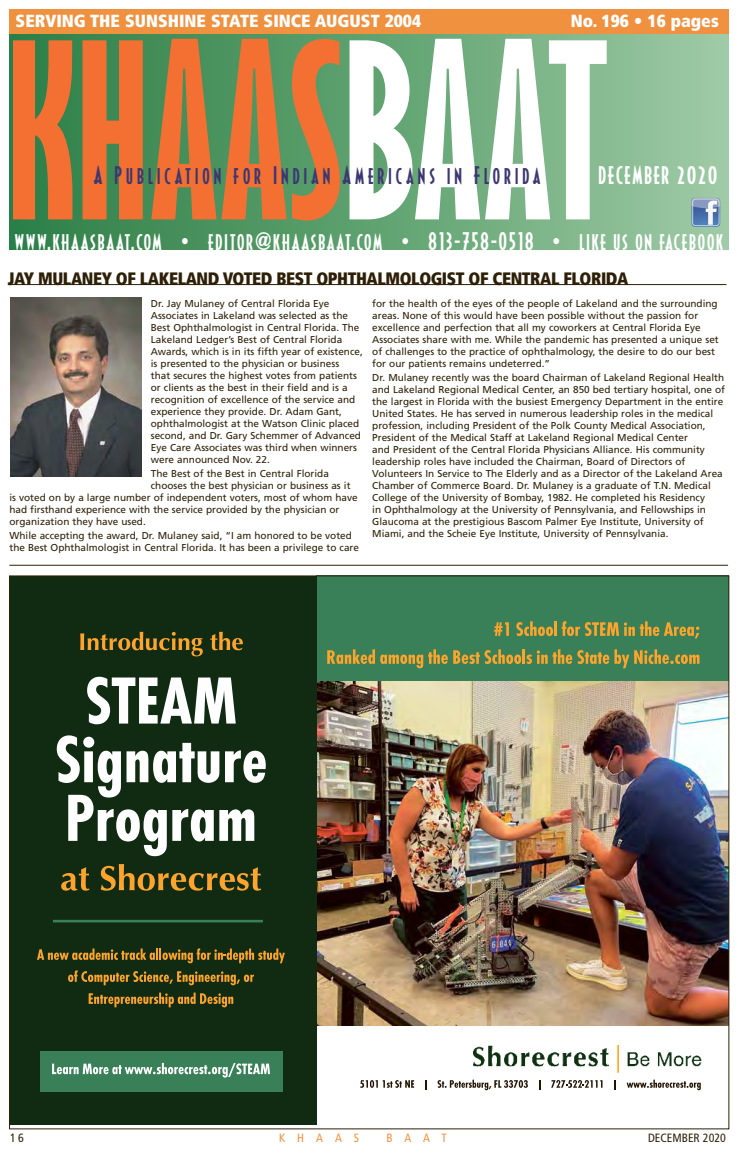
<style>
.page{position:relative;width:738px;height:1152px;background:#fff}
.page>*{position:absolute;margin:0;border:0;box-sizing:border-box;transform-origin:0 0}
.t1{font:23.3px "Decotura ICG";letter-spacing:.19em;color:#3b3871;scale:.89 1}
.t2{font:23.3px "Decotura ICG";letter-spacing:.09em;color:#fff;scale:.89 1}
.t3{font:23.2px "Decotura ICG";letter-spacing:.09em;color:#fff;scale:.9 1}
.t4{font:900 condensed 18px "Frutiger";letter-spacing:-.025em;color:#2e2007;scale:.94 1}
.t5{font:900 condensed 17.5px "Frutiger";color:#fff}
.t6{font:condensed 12px "Frutiger";color:#2e2007}
.t7{font:condensed 12px "Frutiger";letter-spacing:1em;color:#f0913f}
.t8{font:10px/12px "Frutiger";color:#2e2007}
.s1{font-size:23.2px}
</style>
<div class="page">
<div style="left:9px;top:10px;width:720px;height:239px;background:linear-gradient(to right,#2a7d43,#9cc9a3)"></div>
<svg style="left:13px;top:40px;width:59px;height:179px;background:#c87337"></svg>
<svg style="left:83px;top:40px;width:60px;height:179px;background:#d27437"></svg>
<svg style="left:151px;top:39px;width:189px;height:182px;background:#ab8046"></svg>
<svg style="left:350px;top:39px;width:257px;height:180px"></svg>
<div style="left:9px;top:9px;width:720px;height:24px;background:#f0913f"></div>
<svg style="left:692px;top:198px;width:28px;height:29px"></svg>
<div style="left:692px;top:199px;width:27px;height:27px;border:1px solid #f6f6f5;border-radius:3px"></div>
<hr style="left:9px;top:565px;width:719px;height:1px;background:#2e2007">
<img style="left:317px;top:681px;width:410px;height:345px">
<div style="left:316px;top:576px;width:413px;height:105px;background:#397f57"></div>
<div style="left:9px;top:576px;width:308px;height:549px;background:#102b11"></div>
<img style="left:472px;top:1045px;width:230px;height:42px">
<div style="left:40px;top:1051px;width:243px;height:41px;background:#397f57"></div>
<svg style="left:87px;top:677px;width:149px;height:47px"></svg>
<svg style="left:494px;top:622px;width:15px;height:14px"></svg>
<svg style="left:516px;top:621px;width:37px;height:15px"></svg>
<hr style="left:554px;top:621px;width:3px;height:15px;background:#fda42d">
<svg style="left:562px;top:621px;width:137px;height:17px"></svg>
<svg style="left:327px;top:649px;width:373px;height:19px"></svg>
<svg style="left:80px;top:632px;width:123px;height:24px"></svg>
<svg style="left:210px;top:632px;width:33px;height:18px"></svg>
<svg style="left:360px;top:1080px;width:54px;height:8px"></svg>
<svg style="left:425px;top:1080px;width:2px;height:10px"></svg>
<svg style="left:438px;top:1080px;width:90px;height:10px"></svg>
<svg style="left:551px;top:1080px;width:52px;height:8px"></svg>
<svg style="left:627px;top:1080px;width:74px;height:10px"></svg>
<svg style="left:37px;top:735px;width:248px;height:343px"></svg>
<hr style="left:8px;top:284px;width:718px;height:1px;background:#2e2007">
<img style="left:11px;top:298px;width:131px;height:179px">
<h3 class="t5" style="left:16px;top:10px;width:407px">SERVING THE SUNSHINE STATE SINCE AUGUST 2004</h3>
<h3 class="t5" style="left:571px;top:10px;width:150px">No. 196 • 16 pages</h3>
<h1 class="t1" style="left:94px;top:161px;width:503px">A Publication for Indian Americans in Florida</h1>
<h1 class="t2" style="left:599px;top:161px;width:135px">DECEMBER <span class="s1">2020</span></h1>
<h2 class="t3" style="left:15px;top:227px;width:788px">www.khaasbaat.com • editor@khaasbaat.com • 813-758-0518 • like us on facebook</h2>
<h3 class="t4" style="left:8px;top:267px;width:662px">JAY MULANEY OF LAKELAND VOTED BEST OPHTHALMOLOGIST OF CENTRAL FLORIDA</h3>
<p class="t8" style="left:151px;top:297px;width:214px">Dr. Jay Mulaney of Central Florida Eye Associates in Lakeland was selected as the Best Ophthalmologist in Central Florida. The Lakeland Ledger’s Best of Central Florida Awards, which is in its fifth year of existence, is presented to the physician or business<br>that secures the highest votes from patients or clients as the best in their field and is a recognition of excellence of the service and experience they provide. Dr. Adam Gant, ophthalmologist at the Watson Clinic placed second, and Dr. Gary Schemmer of Advanced Eye Care Associates was third when winners were announced Nov. 22.</p>
<p class="t8" style="left:151px;top:468px;width:180px">The Best of the Best in Central Florida</p>
<p class="t8" style="left:151px;top:480px;width:201px">chooses the best physician or business as it</p>
<p class="t8" style="left:9px;top:492px;width:350px">is voted on by a large number of independent voters, most of whom have</p>
<p class="t8" style="left:9px;top:504px;width:332px">had firsthand experience with the service provided by the physician or</p>
<p class="t8" style="left:9px;top:516px;width:138px">organization they have used.</p>
<p class="t8" style="left:9px;top:530px;width:351px">While accepting the award, Dr. Mulaney said, “I am honored to be voted the Best Ophthalmologist in Central Florida. It has been a privilege to care</p>
<p class="t8" style="left:372px;top:297px;width:348px">for the health of the eyes of the people of Lakeland and the surrounding areas. None of this would have been possible without the passion for excellence and perfection that all my coworkers at Central Florida Eye Associates share with me. While the pandemic has presented a unique set of challenges to the practice of ophthalmology, the desire to do our best for our patients remains undeterred.”</p>
<p class="t8" style="left:372px;top:372px;width:354px">Dr. Mulaney recently was the board Chairman of Lakeland Regional Health and Lakeland Regional Medical Center, an 850 bed tertiary hospital, one of the largest in Florida with the busiest Emergency Department in the entire United States. He has served in numerous leadership roles in the medical profession, including President of the Polk County Medical Association, President of the Medical Staff at Lakeland Regional Medical Center<br>and President of the Central Florida Physicians Alliance. His community leadership roles have included the Chairman, Board of Directors of Volunteers In Service to The Elderly and as a Director of the Lakeland Area Chamber of Commerce Board. Dr. Mulaney is a graduate of T.N. Medical College of the University of Bombay, 1982. He completed his Residency<br>in Ophthalmology at the University of Pennsylvania, and Fellowships in Glaucoma at the prestigious Bascom Palmer Eye Institute, University of Miami, and the Scheie Eye Institute, University of Pennsylvania.</p>
<p class="t6" style="left:10px;top:1131px;width:15px">16</p>
<p class="t7" style="left:279px;top:1131px;width:82px">KHAAS</p>
<p class="t7" style="left:386px;top:1131px;width:62px">BAAT</p>
<p class="t6" style="left:648px;top:1131px;width:79px">DECEMBER 2020</p>
</div>
